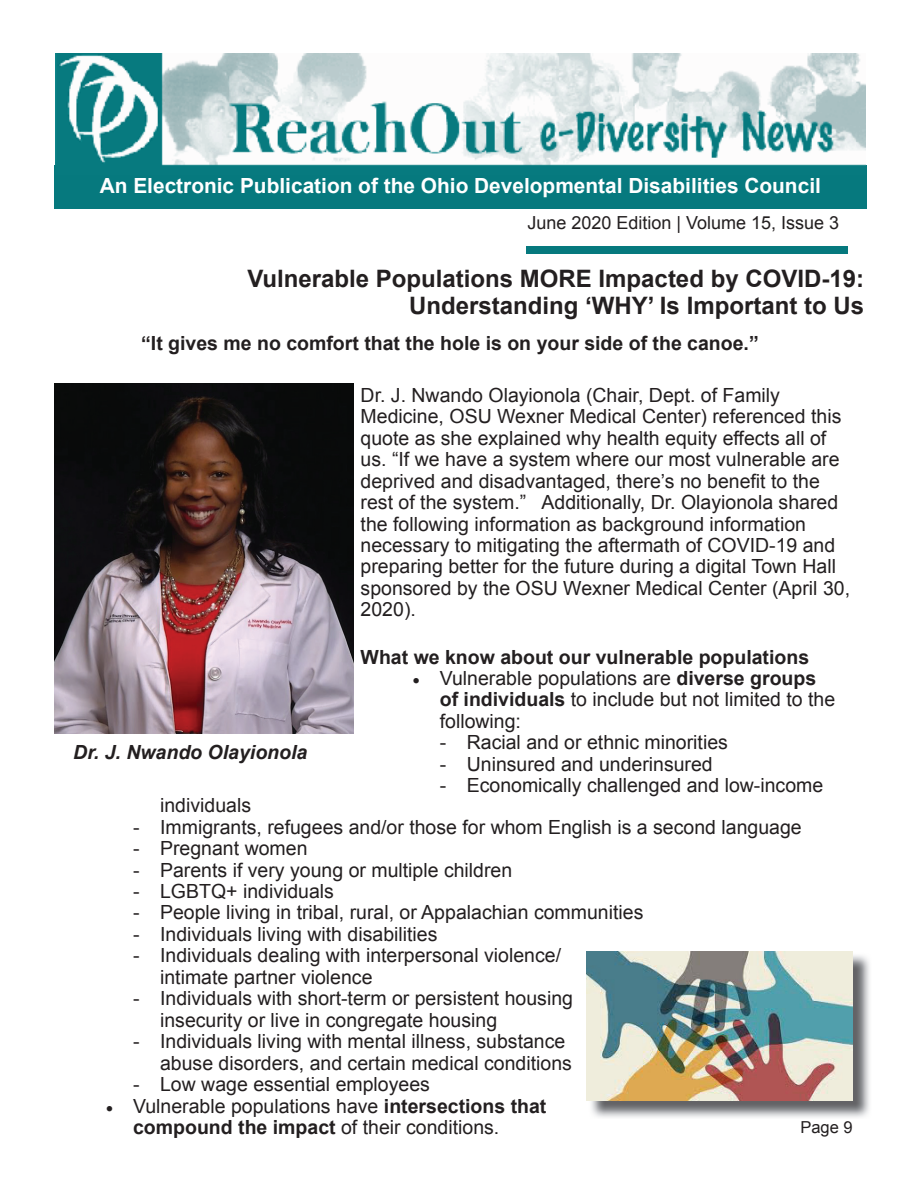
<style>
.page{position:relative;width:918px;height:1188px;background:#fff}
.page>*{position:absolute;margin:0;border:0;box-sizing:border-box;transform-origin:0 0}
.t1{font:700 24px/26.4px "Arial";color:#231f20;text-align:right}
.t2{font:700 20.85px "Arial";color:#fff}
.t3{font:19.5px/21.5px "Arial";color:#231f20}
.t4{font:700 19.5px "Arial";color:#231f20}
.t5{font:italic 700 19.5px "Arial";color:#231f20}
.t6{font:18px "Arial";color:#231f20}
.t7{font:16.5px "Arial";color:#231f20}
.s1{font-weight:700}
</style>
<div class="page">
<div style="left:54px;top:165px;width:813px;height:43px;background:#06797e"></div>
<div style="left:527px;top:247px;width:321px;height:7px;background:#06797e"></div>
<img style="left:54px;top:384px;width:299px;height:349px">
<img style="left:588px;top:955px;width:282px;height:163px">
<img style="left:587px;top:951px;width:266px;height:149px">
<img style="left:55px;top:54px;width:810px;height:112px">
<p class="t2" style="left:100px;top:172px;width:723px">An Electronic Publication of the Ohio Developmental Disabilities Council</p>
<p class="t6" style="left:527px;top:211px;width:313px">June 2020 Edition | Volume 15, Issue 3</p>
<p class="t1" style="left:247px;top:266px;width:618px">Vulnerable Populations MORE Impacted by COVID-19:<br>Understanding ‘WHY’ Is Important to Us</p>
<p class="t4" style="left:141px;top:330px;width:619px">“It gives me no comfort that the hole is on your side of the canoe.”</p>
<p class="t5" style="left:73px;top:739px;width:236px">Dr. J. Nwando Olayionola</p>
<p class="t3" style="left:361px;top:384px;width:491px">Dr. J. Nwando Olayionola (Chair, Dept. of Family Medicine, OSU Wexner Medical Center) referenced this quote as she explained why health equity effects all of us. “If we have a system where our most vulnerable are deprived and disadvantaged, there’s no benefit to the rest of the system.” Additionally, Dr. Olayionola shared the following information as background information necessary to mitigating the aftermath of COVID-19 and preparing better for the future during a digital Town Hall sponsored by the OSU Wexner Medical Center (April 30, 2020).</p>
<p class="t4" style="left:361px;top:644px;width:450px">What we know about our vulnerable populations</p>
<p class="t3" style="left:440px;top:668px;width:397px;text-indent:-27px">• Vulnerable populations are <span class="s1">diverse groups of individuals</span> to include but not limited to the following:</p>
<p class="t3" style="left:440px;top:732px;width:290px">- Racial and or ethnic minorities</p>
<p class="t3" style="left:440px;top:753px;width:275px">- Uninsured and underinsured</p>
<p class="t3" style="left:440px;top:775px;width:385px">- Economically challenged and low-income</p>
<p class="t3" style="left:160px;top:795px;width:93px">individuals</p>
<p class="t3" style="left:133px;top:816px;width:670px">- Immigrants, refugees and/or those for whom English is a second language</p>
<p class="t3" style="left:133px;top:838px;width:176px">- Pregnant women</p>
<p class="t3" style="left:133px;top:859px;width:381px">- Parents if very young or multiple children</p>
<p class="t3" style="left:133px;top:881px;width:202px">- LGBTQ+ individuals</p>
<p class="t3" style="left:133px;top:902px;width:512px">- People living in tribal, rural, or Appalachian communities</p>
<p class="t3" style="left:133px;top:924px;width:306px">- Individuals living with disabilities</p>
<p class="t3" style="left:160px;top:945px;width:402px;text-indent:-27px">- Individuals dealing with interpersonal violence/ intimate partner violence</p>
<p class="t3" style="left:160px;top:988px;width:414px;text-indent:-27px">- Individuals with short-term or persistent housing insecurity or live in congregate housing</p>
<p class="t3" style="left:160px;top:1031px;width:413px;text-indent:-27px">- Individuals living with mental illness, substance abuse disorders, and certain medical conditions</p>
<p class="t3" style="left:133px;top:1074px;width:298px">- Low wage essential employees</p>
<p class="t3" style="left:133px;top:1095px;width:415px;text-indent:-27px">• Vulnerable populations have <span class="s1">intersections that compound the impact</span> of their conditions.</p>
<p class="t7" style="left:800px;top:1116px;width:54px">Page 9</p>
</div>
